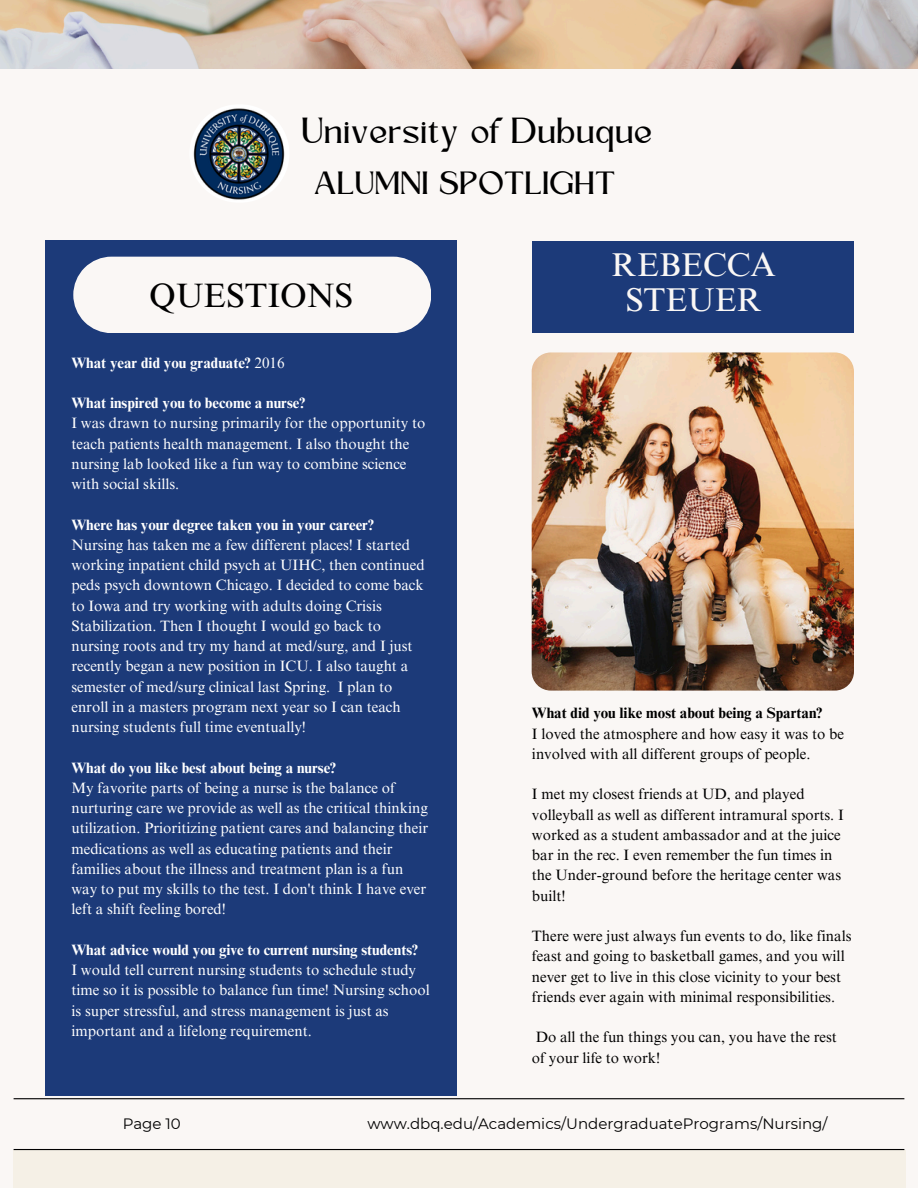
<style>
.page{position:relative;width:918px;height:1188px;background:#faf7f5}
.page>*{position:absolute;margin:0;border:0;box-sizing:border-box;transform-origin:0 0}
.t1{font:33.9px "Kingred Serif";color:#000}
.t2{font:33.9px "Times NRMT Pro";color:#000}
.t3{font:33px/34.8px "Times NRMT Pro";color:#faf7f5;text-align:center}
.t4{font:30px "Kingred Serif";color:#000}
.t5{font:15px/20.2px "Times NRMT Pro";color:#fff}
.t6{font:15px/20.2px "Times NRMT Pro";color:#000}
.t7{font:700 15px "Times NRMT Pro";color:#fff}
.t8{font:15px "Montserrat";color:#000}
.t9{font:700 15px "Times NRMT Pro";color:#000}
.s1{font-weight:400}
</style>
<div class="page">
<div style="left:532px;top:242px;width:322px;height:91px;background:#1c3a79"></div>
<img style="left:532px;top:352px;width:322px;height:339px;border-radius:19px">
<img style="left:0;top:0;width:918px;height:69px">
<div style="left:46px;top:241px;width:411px;height:855px;background:#1c3a79"></div>
<div style="left:73px;top:257px;width:358px;height:76px;background:#faf7f5"></div>
<div style="left:14px;top:1150px;width:892px;height:38px;background:#f5f0e6"></div>
<hr style="left:14px;top:1149px;width:890px;height:1px;background:#000">
<hr style="left:14px;top:1098px;width:890px;height:1px;background:#000">
<img style="left:189px;top:104px;width:100px;height:98px;border-radius:49px">
<p class="t1" style="left:302px;top:118px;width:353px">University of Dubuque</p>
<p class="t4" style="left:315px;top:172px;width:303px">ALUMNI SPOTLIGHT</p>
<h2 class="t2" style="left:150px;top:283px;width:205px">QUESTIONS</h2>
<p class="t7" style="left:71px;top:357px;width:215px">What year did you graduate? <span class="s1">2016</span></p>
<p class="t7" style="left:71px;top:397px;width:235px">What inspired you to become a nurse?</p>
<p class="t5" style="left:71px;top:415px;width:355px">I was drawn to nursing primarily for the opportunity to teach patients health management. I also thought the nursing lab looked like a fun way to combine science with social skills.</p>
<p class="t7" style="left:71px;top:519px;width:304px">Where has your degree taken you in your career?</p>
<p class="t5" style="left:71px;top:537px;width:355px">Nursing has taken me a few different places! I started working inpatient child psych at UIHC, then continued peds psych downtown Chicago. I decided to come back to Iowa and try working with adults doing Crisis Stabilization. Then I thought I would go back to nursing roots and try my hand at med/surg, and I just recently began a new position in ICU. I also taught a semester of med/surg clinical last Spring. I plan to enroll in a masters program next year so I can teach nursing students full time eventually!</p>
<h1 class="t7" style="left:71px;top:762px;width:266px">What do you like best about being a nurse?</h1>
<p class="t5" style="left:71px;top:780px;width:358px">My favorite parts of being a nurse is the balance of nurturing care we provide as well as the critical thinking utilization. Prioritizing patient cares and balancing their medications as well as educating patients and their families about the illness and treatment plan is a fun way to put my skills to the test. I don't think I have ever left a shift feeling bored!</p>
<p class="t7" style="left:71px;top:944px;width:348px">What advice would you give to current nursing students?</p>
<p class="t5" style="left:71px;top:962px;width:360px">I would tell current nursing students to schedule study time so it is possible to balance fun time! Nursing school is super stressful, and stress management is just as important and a lifelong requirement.</p>
<h3 class="t3" style="left:612px;top:252px;width:166px">REBECCA<br>STEUER</h3>
<h1 class="t9" style="left:532px;top:708px;width:292px">What did you like most about being a Spartan?</h1>
<p class="t6" style="left:532px;top:725px;width:314px">I loved the atmosphere and how easy it was to be involved with all different groups of people.</p>
<p class="t6" style="left:532px;top:786px;width:313px">I met my closest friends at UD, and played volleyball as well as different intramural sports. I worked as a student ambassador and at the juice bar in the rec. I even remember the fun times in the Under-ground before the heritage center was built!</p>
<p class="t6" style="left:532px;top:928px;width:321px">There were just always fun events to do, like finals feast and going to basketball games, and you will never get to live in this close vicinity to your best friends ever again with minimal responsibilities.</p>
<p class="t6" style="left:532px;top:1029px;width:307px">Do all the fun things you can, you have the rest of your life to work!</p>
<p class="t8" style="left:123px;top:1114px;width:60px">Page 10</p>
<p class="t8" style="left:367px;top:1114px;width:462px">www.dbq.edu/Academics/UndergraduatePrograms/Nursing/</p>
</div>
